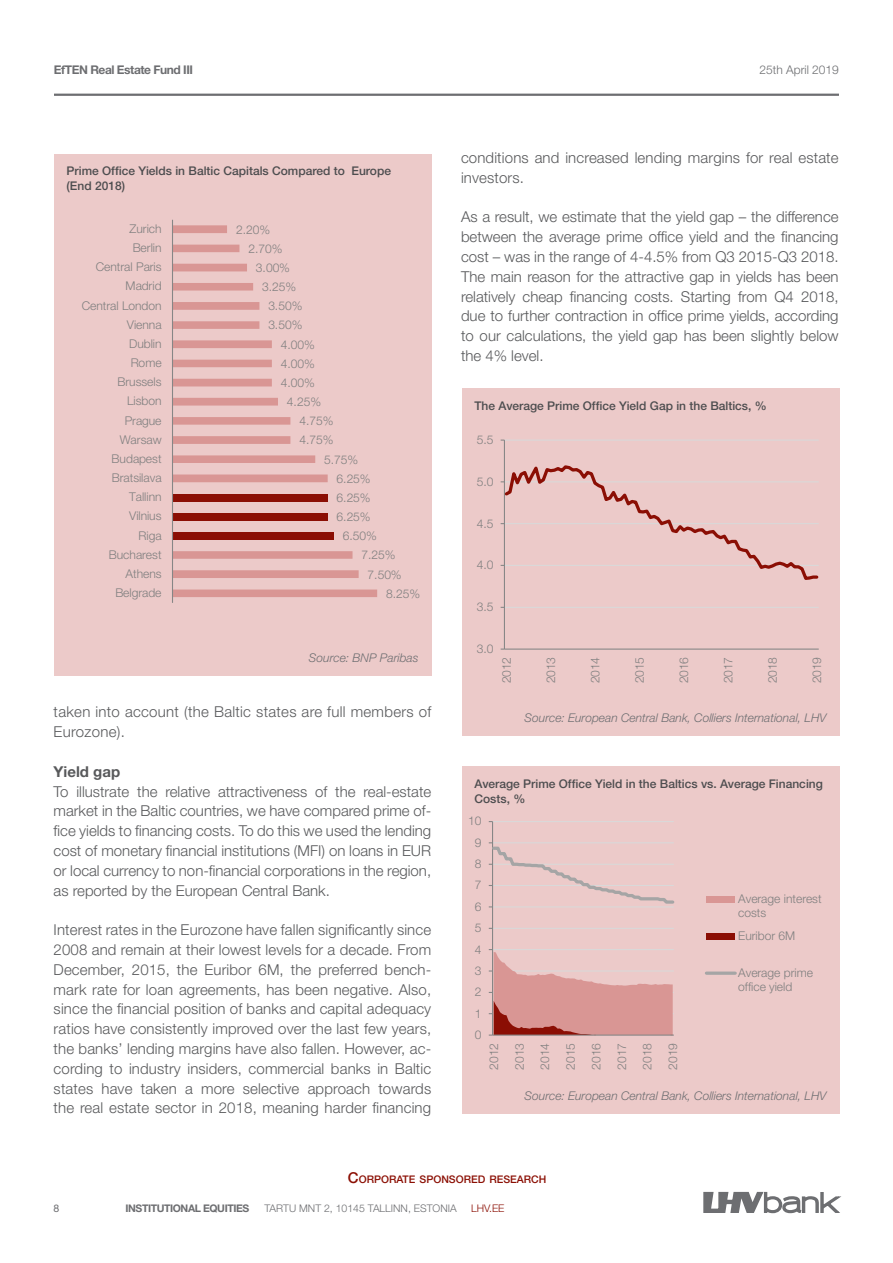
<style>
.page{position:relative;width:893px;height:1263px;background:#fff}
.page>*{position:absolute;margin:0;border:0;box-sizing:border-box;transform-origin:0 0}
.t1{font:300 15px/19.8px "Helvetica Neue LT Pro";letter-spacing:.01em;color:#58595b;text-align:justify}
.t2{font:700 15px "Helvetica Neue LT Pro";color:#58595b}
.t3{font:300 12px/25.7px "Helvetica Neue LT Pro";letter-spacing:-.005em;color:#7f7f7f}
.t4{font:500 12px/14.4px "Helvetica Neue LT Pro";color:#4d4d4f}
.t5{font:italic 300 12px "Helvetica Neue LT Pro";color:#6d6e71}
.t6{font:700 12px "Helvetica Neue LT Pro";letter-spacing:-.04em;color:#6d6e71}
.t7{font:300 12px "Helvetica Neue LT Pro";color:#6d6e71}
.t8{font:300 10.5px "Helvetica Neue LT Pro";color:#6d6e71}
.t9{font:500 10.5px "Helvetica Neue LT Pro";color:#8b0f04}
.t10{font:700 10.5px "Helvetica Neue LT Pro";letter-spacing:-.04em;color:#6d6e71}
.t11{font:300 10.5px "Helvetica Neue LT Pro";color:#8b0f04}
.t12{font:10.5px "Helvetica Neue LT Pro";color:#6d6e71}
.s1{font-size:15px}
</style>
<div class="page">
<svg style="left:703px;top:1191px;width:138px;height:23px"></svg>
<hr style="left:54px;top:94px;width:785px;height:2px;background:#6d6e71">
<div style="left:462px;top:767px;width:377px;height:347px;background:#eccac9"></div>
<hr style="left:493px;top:1013px;width:181px;height:1px;background:#d9d9d9">
<hr style="left:493px;top:992px;width:181px;height:1px;background:#d9d9d9">
<hr style="left:493px;top:970px;width:181px;height:1px;background:#d9d9d9">
<hr style="left:493px;top:949px;width:181px;height:1px;background:#d9d9d9">
<hr style="left:493px;top:928px;width:181px;height:1px;background:#d9d9d9">
<hr style="left:493px;top:821px;width:181px;height:1px;background:#d9d9d9">
<hr style="left:492px;top:821px;width:1px;height:214px;background:#868686">
<svg style="left:489px;top:949px;width:184px;height:87px"></svg>
<hr style="left:493px;top:1034px;width:181px;height:2px;background:#868686">
<svg style="left:489px;top:842px;width:186px;height:65px"></svg>
<div style="left:706px;top:896px;width:29px;height:6px;background:#d99694"></div>
<div style="left:706px;top:933px;width:29px;height:6px;background:#8b0e04"></div>
<svg style="left:706px;top:971px;width:29px;height:4px"></svg>
<div style="left:462px;top:389px;width:377px;height:346px;background:#eccac9"></div>
<hr style="left:504px;top:607px;width:315px;height:1px;background:#d9d9d9">
<hr style="left:504px;top:440px;width:315px;height:1px;background:#d9d9d9">
<hr style="left:504px;top:440px;width:1px;height:209px;background:#868686">
<hr style="left:504px;top:648px;width:315px;height:2px;background:#868686">
<svg style="left:501px;top:459px;width:318px;height:123px"></svg>
<div style="left:54px;top:154px;width:377px;height:522px;background:#eccac9"></div>
<svg style="left:173px;top:225px;width:204px;height:372px"></svg>
<hr style="left:172px;top:220px;width:1px;height:383px;background:#868686">
<p class="t6" style="left:54px;top:62px;width:140px">EfTEN Real Estate Fund III</p>
<p class="t7" style="left:760px;top:62px;width:81px">25th April 2019</p>
<p class="t4" style="left:67px;top:164px;width:326px">Prime Office Yields in Baltic Capitals Compared to Europe (End 2018)</p>
<p class="t3" style="left:130px;top:216px;width:34px">Zurich</p>
<p class="t3" style="left:236px;top:216px;width:36px">2.20%</p>
<p class="t3" style="left:133px;top:235px;width:30px">Berlin</p>
<p class="t3" style="left:248px;top:235px;width:36px">2.70%</p>
<p class="t3" style="left:96px;top:254px;width:67px">Central Paris</p>
<p class="t3" style="left:256px;top:255px;width:36px">3.00%</p>
<p class="t3" style="left:126px;top:273px;width:38px">Madrid</p>
<p class="t3" style="left:262px;top:274px;width:36px">3.25%</p>
<p class="t3" style="left:82px;top:292px;width:81px">Central London</p>
<p class="t3" style="left:268px;top:293px;width:36px">3.50%</p>
<p class="t3" style="left:127px;top:311px;width:36px">Vienna</p>
<p class="t3" style="left:268px;top:312px;width:36px">3.50%</p>
<p class="t3" style="left:129px;top:331px;width:34px">Dublin</p>
<p class="t3" style="left:281px;top:331px;width:36px">4.00%</p>
<p class="t3" style="left:131px;top:350px;width:32px">Rome</p>
<p class="t3" style="left:281px;top:350px;width:36px">4.00%</p>
<p class="t3" style="left:118px;top:369px;width:45px">Brussels</p>
<p class="t3" style="left:281px;top:370px;width:36px">4.00%</p>
<p class="t3" style="left:127px;top:388px;width:36px">Lisbon</p>
<p class="t3" style="left:287px;top:389px;width:36px">4.25%</p>
<p class="t3" style="left:125px;top:407px;width:38px">Prague</p>
<p class="t3" style="left:299px;top:408px;width:36px">4.75%</p>
<p class="t3" style="left:120px;top:426px;width:43px">Warsaw</p>
<p class="t3" style="left:299px;top:427px;width:36px">4.75%</p>
<p class="t3" style="left:112px;top:446px;width:52px">Budapest</p>
<p class="t3" style="left:324px;top:446px;width:36px">5.75%</p>
<p class="t3" style="left:112px;top:465px;width:51px">Bratsilava</p>
<p class="t3" style="left:337px;top:465px;width:36px">6.25%</p>
<p class="t3" style="left:129px;top:484px;width:34px">Tallinn</p>
<p class="t3" style="left:337px;top:485px;width:36px">6.25%</p>
<p class="t3" style="left:129px;top:503px;width:34px">Vilnius</p>
<p class="t3" style="left:337px;top:504px;width:36px">6.25%</p>
<p class="t3" style="left:138px;top:522px;width:25px">Riga</p>
<p class="t3" style="left:343px;top:523px;width:36px">6.50%</p>
<p class="t3" style="left:109px;top:541px;width:54px">Bucharest</p>
<p class="t3" style="left:361px;top:542px;width:36px">7.25%</p>
<p class="t3" style="left:126px;top:561px;width:38px">Athens</p>
<p class="t3" style="left:368px;top:561px;width:36px">7.50%</p>
<p class="t3" style="left:115px;top:580px;width:48px">Belgrade</p>
<p class="t3" style="left:386px;top:580px;width:36px">8.25%</p>
<p class="t5" style="left:309px;top:650px;width:111px">Source: BNP Paribas</p>
<p class="t1" style="left:54px;top:702px;width:379px">taken into account (the Baltic states are full members of<br>Eurozone).</p>
<p class="t2" style="left:54px;top:762px;width:68px">Yield gap</p>
<p class="t1" style="left:54px;top:781px;width:379px">To illustrate the relative attractiveness of the real-estate market in the Baltic countries, we have compared prime of&shy;fice yields to financing costs. To do this we used the lending cost of monetary financial institutions (MFI) on loans in EUR or local currency to non-financial corporations in the region, as reported by the European Central Bank.</p>
<p class="t1" style="left:54px;top:920px;width:379px">Interest rates in the Eurozone have fallen significantly since 2008 and remain at their lowest levels for a decade. From December, 2015, the Euribor 6M, the preferred bench&shy;mark rate for loan agreements, has been negative. Also, since the financial position of banks and capital adequacy ratios have consistently improved over the last few years, the banks’ lending margins have also fallen. However, ac&shy;cording to industry insiders, commercial banks in Baltic states have taken a more selective approach towards the real estate sector in 2018, meaning harder financing</p>
<p class="t1" style="left:461px;top:147px;width:379px">conditions and increased lending margins for real estate investors.</p>
<p class="t1" style="left:461px;top:207px;width:379px">As a result, we estimate that the yield gap – the difference between the average prime office yield and the financing cost – was in the range of 4-4.5% from Q3 2015-Q3 2018.<br>The main reason for the attractive gap in yields has been relatively cheap financing costs. Starting from Q4 2018, due to further contraction in office prime yields, according to our calculations, the yield gap has been slightly below the 4% level.</p>
<p class="t4" style="left:474px;top:398px;width:294px">The Average Prime Office Yield Gap in the Baltics, %</p>
<p class="t3" style="left:477px;top:427px;width:18px">5.5</p>
<p class="t3" style="left:477px;top:468px;width:18px">5.0</p>
<p class="t3" style="left:477px;top:510px;width:18px">4.5</p>
<p class="t3" style="left:477px;top:552px;width:18px">4.0</p>
<p class="t3" style="left:477px;top:594px;width:18px">3.5</p>
<p class="t3" style="left:477px;top:636px;width:18px">3.0</p>
<p class="t3" style="left:493px;top:683px;width:28px;rotate:-90deg">2012</p>
<p class="t3" style="left:538px;top:683px;width:28px;rotate:-90deg">2013</p>
<p class="t3" style="left:582px;top:683px;width:28px;rotate:-90deg">2014</p>
<p class="t3" style="left:626px;top:683px;width:28px;rotate:-90deg">2015</p>
<p class="t3" style="left:671px;top:683px;width:28px;rotate:-90deg">2016</p>
<p class="t3" style="left:715px;top:683px;width:28px;rotate:-90deg">2017</p>
<p class="t3" style="left:759px;top:683px;width:28px;rotate:-90deg">2018</p>
<p class="t3" style="left:804px;top:683px;width:28px;rotate:-90deg">2019</p>
<p class="t5" style="left:525px;top:710px;width:303px">Source: European Central Bank, Colliers International, LHV</p>
<p class="t4" style="left:474px;top:777px;width:350px">Average Prime Office Yield in the Baltics vs. Average Financing<br>Costs, %</p>
<p class="t3" style="left:468px;top:808px;width:15px">10</p>
<p class="t3" style="left:475px;top:829px;width:8px">9</p>
<p class="t3" style="left:475px;top:851px;width:8px">8</p>
<p class="t3" style="left:475px;top:872px;width:8px">7</p>
<p class="t3" style="left:475px;top:893px;width:8px">6</p>
<p class="t3" style="left:475px;top:915px;width:8px">5</p>
<p class="t3" style="left:475px;top:936px;width:8px">4</p>
<p class="t3" style="left:475px;top:957px;width:8px">3</p>
<p class="t3" style="left:475px;top:979px;width:8px">2</p>
<p class="t3" style="left:475px;top:1000px;width:8px">1</p>
<p class="t3" style="left:475px;top:1022px;width:8px">0</p>
<p class="t3" style="left:481px;top:1069px;width:28px;text-align:justify;rotate:-90deg">2012<br>2013<br>2014<br>2015<br>2016<br>2017<br>2018<br>2019</p>
<p class="t3" style="left:738px;top:891px;width:85px;line-height:14.1px">Average interest costs</p>
<p class="t3" style="left:738px;top:923px;width:59px">Euribor 6M</p>
<p class="t3" style="left:738px;top:965px;width:76px;line-height:14.1px">Average prime office yield</p>
<p class="t5" style="left:525px;top:1088px;width:303px">Source: European Central Bank, Colliers International, LHV</p>
<p class="t9" style="left:348px;top:1173px;width:200px"><span class="s1">C</span>ORPORATE SPONSORED RESEARCH</p>
<p class="t12" style="left:54px;top:1202px;width:7px">8</p>
<p class="t10" style="left:126px;top:1202px;width:125px">INSTITUTIONAL EQUITIES</p>
<p class="t8" style="left:264px;top:1202px;width:194px">TARTU MNT 2, 10145 TALLINN, ESTONIA</p>
<p class="t11" style="left:471px;top:1202px;width:35px">LHV.EE</p>
</div>
